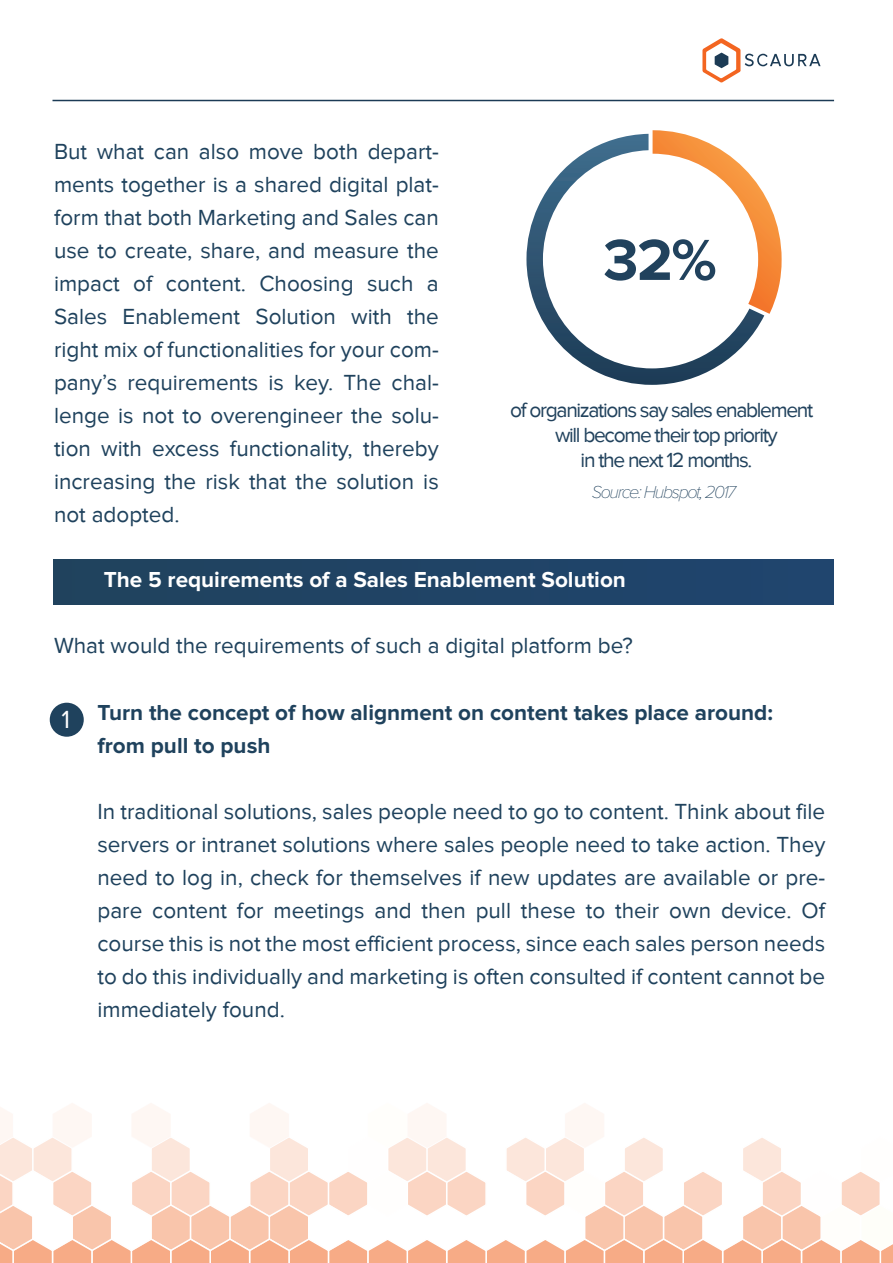
<style>
.page{position:relative;width:893px;height:1263px;background:#fff}
.page>*{position:absolute;margin:0;border:0;box-sizing:border-box;transform-origin:0 0}
.t1{font:700 60px "Proxima Nova";color:#21425d}
.t2{font:25.5px "Proxima Nova";color:#fff}
.t3{font:22.5px/33px "Proxima Nova";color:#1f425d;text-align:justify}
.t4{font:700 22.5px/33px "Proxima Nova";color:#1f425d}
.t5{font:700 22.5px "Proxima Nova";color:#fff}
.t6{font:21px/25.2px "Proxima Nova";letter-spacing:-.065em;color:#21425d;text-align:center}
.t7{font:italic 100 18px "Proxima Nova";letter-spacing:-.075em;color:#21425d}
</style>
<div class="page">
<svg style="left:0;top:1103px;width:893px;height:160px"></svg>
<div style="left:53px;top:560px;width:780px;height:44px;background:#204466"></div>
<div style="left:50px;top:703px;width:34px;height:34px;background:#1f425d;border-radius:50%"></div>
<svg style="left:526px;top:134px;width:238px;height:251px"></svg>
<svg style="left:653px;top:130px;width:129px;height:184px"></svg>
<svg style="left:702px;top:38px;width:118px;height:45px"></svg>
<hr style="left:53px;top:100px;width:781px;height:1px;background:#1c3b55">
<p class="t3" style="left:54px;top:135px;width:386px">But what can also move both depart&shy;ments together is a shared digital plat&shy;form that both Marketing and Sales can use to create, share, and measure the impact of content. Choosing such a Sales Enablement Solution with the right mix of functionalities for your com&shy;pany’s requirements is key. The chal&shy;lenge is not to overengineer the solu&shy;tion with excess functionality, thereby increasing the risk that the solution is not adopted.</p>
<h1 class="t1" style="left:603px;top:226px;width:115px">32%</h1>
<p class="t6" style="left:510px;top:397px;width:305px">of organizations say sales enablement will become their top priority<br>in the next 12 months.</p>
<p class="t7" style="left:592px;top:484px;width:146px">Source: Hubspot, 2017</p>
<p class="t5" style="left:104px;top:566px;width:524px">The 5 requirements of a Sales Enablement Solution</p>
<p class="t3" style="left:54px;top:628px;width:580px">What would the requirements of such a digital platform be?</p>
<p class="t2" style="left:62px;top:705px;width:10px">1</p>
<p class="t4" style="left:97px;top:697px;width:677px">Turn the concept of how alignment on content takes place around: from pull to push</p>
<p class="t3" style="left:97px;top:795px;width:729px">In traditional solutions, sales people need to go to content. Think about file servers or intranet solutions where sales people need to take action. They need to log in, check for themselves if new updates are available or pre&shy;pare content for meetings and then pull these to their own device. Of course this is not the most efficient process, since each sales person needs to do this individually and marketing is often consulted if content cannot be immediately found.</p>
</div>
